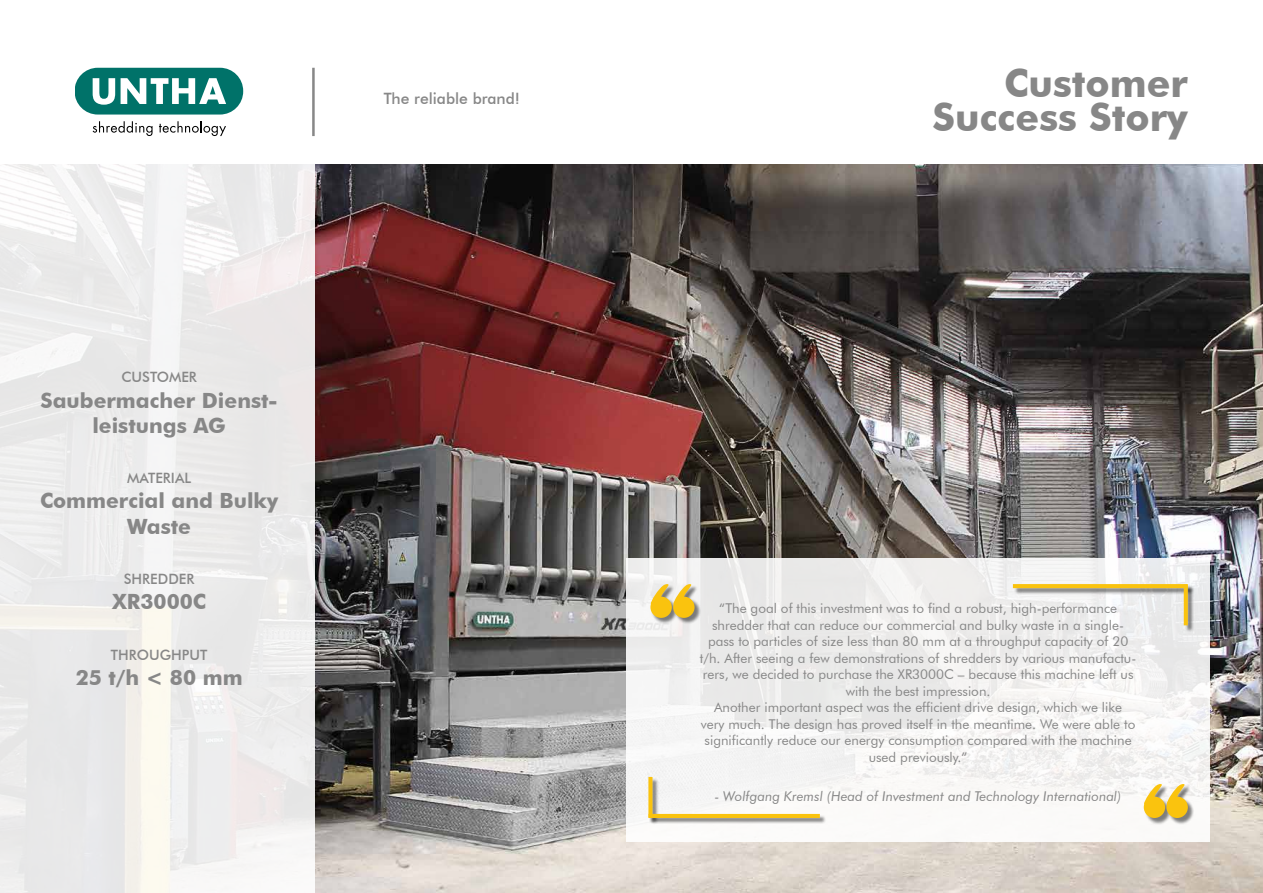
<style>
.page{position:relative;width:1263px;height:893px;background:#fff}
.page>*{position:absolute;margin:0;border:0;box-sizing:border-box;transform-origin:0 0}
.t1{font:700 38.85px/33.9px "Futura BT";color:#878787;text-align:right}
.t2{font:700 21px/25.2px "Futura BT";color:#878787;text-align:center}
.t3{font:500 15.6px "Futura BT";color:#878787}
.t4{font:500 14.25px "Futura BT";color:#878787}
.t5{font:13.5px/16.5px "Futura BT";color:#878787;text-align:center}
.t6{font:italic 13.5px "Futura BT";color:#878787}
</style>
<div class="page">
<img style="left:315px;top:164px;width:948px;height:729px">
<div style="left:75px;top:68px;width:168px;height:47px;background:#007269;border-radius:23px"></div>
<svg style="left:93px;top:78px;width:22px;height:27px"></svg>
<svg style="left:121px;top:78px;width:105px;height:26px"></svg>
<svg style="left:93px;top:121px;width:60px;height:15px"></svg>
<svg style="left:159px;top:121px;width:67px;height:15px"></svg>
<hr style="left:312px;top:68px;width:3px;height:68px;background:#878787">
<svg style="left:0;top:164px;width:315px;height:729px;fill:#ecebeb"></svg>
<div style="left:626px;top:558px;width:584px;height:284px;background:#f3f3f2"></div>
<div style="left:651px;top:585px;width:50px;height:40px;background:#000;opacity:.5"></div>
<svg style="left:650px;top:584px;width:44px;height:34px"></svg>
<div style="left:1145px;top:785px;width:49px;height:40px;background:#000;opacity:.5"></div>
<svg style="left:1144px;top:783px;width:44px;height:35px"></svg>
<div style="left:649px;top:778px;width:10px;height:46px;background:#000;opacity:.5"></div>
<svg style="left:648px;top:777px;width:4px;height:37px"></svg>
<div style="left:650px;top:815px;width:177px;height:10px;background:#000;opacity:.5"></div>
<hr style="left:648px;top:814px;width:172px;height:4px;background:#fac30e">
<div style="left:1014px;top:585px;width:180px;height:10px;background:#000;opacity:.5"></div>
<svg style="left:1013px;top:584px;width:175px;height:4px"></svg>
<div style="left:1185px;top:586px;width:9px;height:46px;background:#000;opacity:.5"></div>
<svg style="left:1184px;top:585px;width:4px;height:40px"></svg>
<p class="t3" style="left:384px;top:89px;width:138px">The reliable brand!</p>
<p class="t4" style="left:121px;top:369px;width:77px">CUSTOMER</p>
<h2 class="t2" style="left:41px;top:387px;width:239px">Saubermacher Dienst&shy;leistungs AG</h2>
<p class="t4" style="left:127px;top:469px;width:65px">MATERIAL</p>
<h2 class="t2" style="left:40px;top:488px;width:240px">Commercial and Bulky<br>Waste</h2>
<p class="t4" style="left:124px;top:570px;width:72px">SHREDDER</p>
<h2 class="t2" style="left:112px;top:589px;width:95px">XR3000C</h2>
<p class="t4" style="left:111px;top:646px;width:98px">THROUGHPUT</p>
<h2 class="t2" style="left:76px;top:665px;width:168px">25 t/h &lt; 80 mm</h2>
<h1 class="t1" style="left:932px;top:66px;width:257px">Customer<br>Success Story</h1>
<p class="t5" style="left:700px;top:600px;width:438px">“The goal of this investment was to find a robust, high-performance shredder that can reduce our commercial and bulky waste in a single&shy;pass to particles of size less than 80 mm at a throughput capacity of 20 t/h. After seeing a few demonstrations of shredders by various manufactu&shy;rers, we decided to purchase the XR3000C – because this machine left us with the best impression.<br>Another important aspect was the efficient drive design, which we like<br>very much. The design has proved itself in the meantime. We were able to significantly reduce our energy consumption compared with the machine used previously.”</p>
<p class="t6" style="left:715px;top:788px;width:408px">- Wolfgang Kremsl (Head of Investment and Technology International)</p>
</div>
